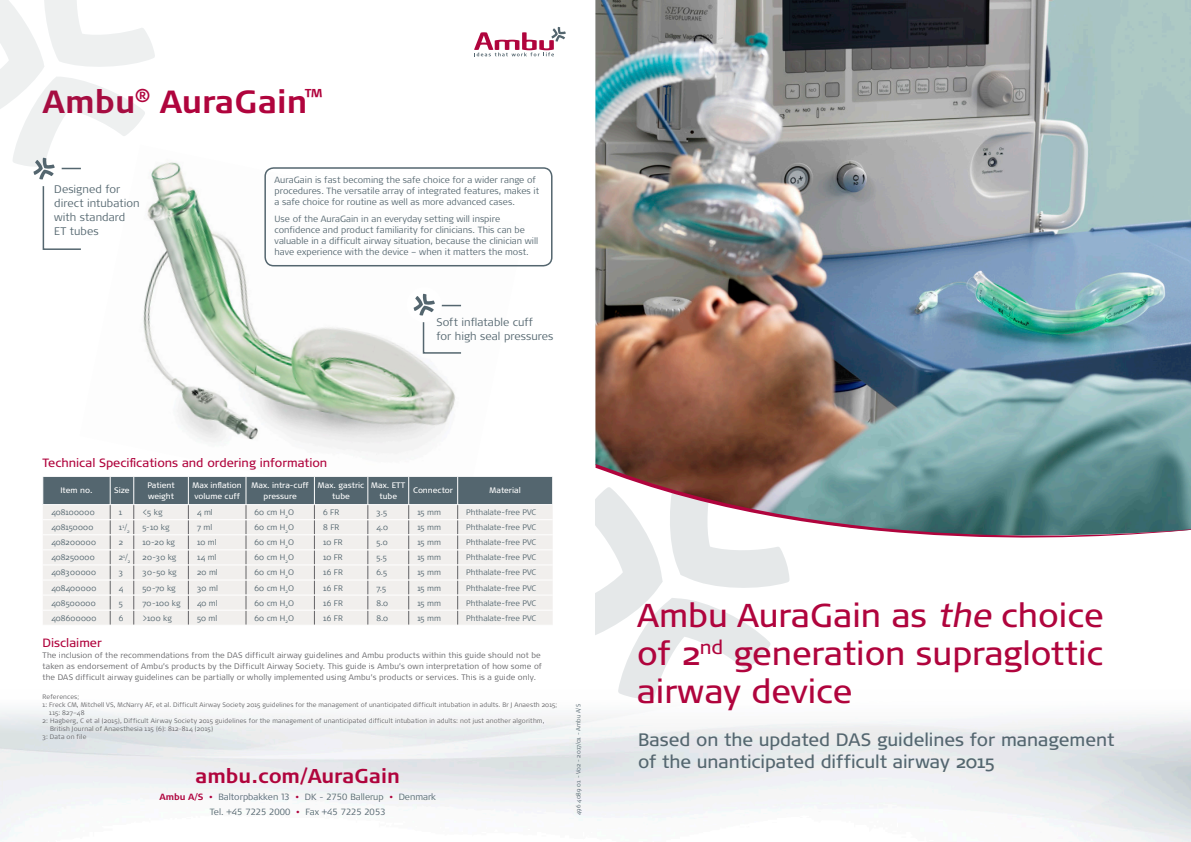
<style>
.page{position:relative;width:1191px;height:842px;background:#fff}
.page>*{position:absolute;margin:0;border:0;box-sizing:border-box;transform-origin:0 0}
.t1{font:33px/38px "Signa OT";color:#b0043d;text-align:justify}
.t2{font:700 32px "Signa OT";color:#b0043d}
.t3{font:700 20px "Signa OT";color:#b0043d}
.t4{font:18px/22px "Signa OT";letter-spacing:-.005em;color:#54666f}
.t5{font:12px "Signa OT";color:#b0043d}
.t6{font:300 11px/14px "Signa OT";color:#54666f}
.t7{font:300 9px/11px "Signa OT";color:#54666f}
.t8{font:300 8px "Signa OT";color:#54666f}
.t9{font:300 8px/11px "Signa OT";letter-spacing:.015em;color:#636366}
.t10{font:8px/11px "Signa OT";color:#fff;text-align:center}
.t11{font:300 6.5px "Signa OT";letter-spacing:.02em;color:#636366}
.t12{font:300 6px "Signa OT";color:#54666f}
.s1{font-weight:700;color:#b0043d}
.s2{font-style:italic}
</style>
<div class="page">
<svg style="left:595px;top:542px;width:194px;height:157px"></svg>
<img style="left:595px;top:0;width:596px;height:464px">
<svg style="left:595px;top:464px;width:596px;height:73px;background:#829495"></svg>
<img style="left:80px;top:162px;width:445px;height:315px">
<div style="left:407px;top:287px;width:35px;height:35px;background:#fff;border-radius:50%"></div>
<svg style="left:414px;top:294px;width:48px;height:60px"></svg>
<div style="left:264px;top:167px;width:288px;height:99px;border:2px solid #54666f;border-radius:9px"></div>
<svg style="left:0;top:0;width:155px;height:251px"></svg>
<svg style="left:43px;top:477px;width:510px;height:148px;background:#d2d4d4"></svg>
<svg style="left:474px;top:27px;width:92px;height:29px"></svg>
<h2 class="t2" style="left:43px;top:83px;width:281px">Ambu<sup>®</sup> AuraGain<sup>™</sup></h2>
<h3 class="t6" style="left:54px;top:182px;width:87px">Designed for direct intubation with standard<br>ET tubes</h3>
<p class="t7" style="left:274px;top:175px;width:266px">AuraGain is fast becoming the safe choice for a wider range of procedures. The versatile array of integrated features, makes it a safe choice for routine as well as more advanced cases.</p>
<p class="t7" style="left:274px;top:213px;width:265px">Use of the AuraGain in an everyday setting will inspire confidence and product familiarity for clinicians. This can be valuable in a difficult airway situation, because the clinician will have experience with the device – when it matters the most.</p>
<h3 class="t6" style="left:436px;top:315px;width:118px">Soft inflatable cuff<br>for high seal pressures</h3>
<h3 class="t5" style="left:43px;top:456px;width:286px">Technical Specifications and ordering information</h3>
<p class="t10" style="left:60px;top:485px;width:34px">Item no.</p>
<p class="t10" style="left:114px;top:485px;width:17px">Size</p>
<p class="t10" style="left:147px;top:479px;width:29px;text-align:left">Patient weight</p>
<p class="t10" style="left:192px;top:479px;width:51px;text-align:left">Max inflation volume cuff</p>
<p class="t10" style="left:251px;top:479px;width:59px">Max. intra-cuff pressure</p>
<p class="t10" style="left:318px;top:479px;width:48px">Max. gastric tube</p>
<p class="t10" style="left:371px;top:479px;width:35px">Max. ETT tube</p>
<p class="t10" style="left:413px;top:485px;width:41px">Connector</p>
<p class="t10" style="left:489px;top:485px;width:33px">Material</p>
<p class="t8" style="left:51px;top:508px;width:45px">408100000</p>
<p class="t8" style="left:119px;top:508px;width:5px">1</p>
<p class="t8" style="left:142px;top:508px;width:22px">&lt;5 kg</p>
<p class="t8" style="left:197px;top:508px;width:17px">4 ml</p>
<p class="t8" style="left:255px;top:508px;width:41px">60 cm H<sub>2</sub>O</p>
<p class="t8" style="left:323px;top:508px;width:18px">6 FR</p>
<p class="t8" style="left:376px;top:508px;width:12px">3.5</p>
<p class="t8" style="left:417px;top:508px;width:25px">15 mm</p>
<p class="t8" style="left:466px;top:508px;width:71px">Phthalate-free PVC</p>
<p class="t8" style="left:51px;top:523px;width:44px">408150000</p>
<p class="t8" style="left:119px;top:523px;width:12px">1<sup>1</sup>/<sub>2</sub></p>
<p class="t8" style="left:142px;top:523px;width:29px">5-10 kg</p>
<p class="t8" style="left:197px;top:523px;width:17px">7 ml</p>
<p class="t8" style="left:255px;top:523px;width:41px">60 cm H<sub>2</sub>O</p>
<p class="t8" style="left:323px;top:523px;width:18px">8 FR</p>
<p class="t8" style="left:376px;top:523px;width:13px">4.0</p>
<p class="t8" style="left:417px;top:523px;width:25px">15 mm</p>
<p class="t8" style="left:466px;top:523px;width:71px">Phthalate-free PVC</p>
<p class="t8" style="left:51px;top:538px;width:46px">408200000</p>
<p class="t8" style="left:119px;top:538px;width:6px">2</p>
<p class="t8" style="left:142px;top:538px;width:34px">10-20 kg</p>
<p class="t8" style="left:197px;top:538px;width:21px">10 ml</p>
<p class="t8" style="left:255px;top:538px;width:41px">60 cm H<sub>2</sub>O</p>
<p class="t8" style="left:323px;top:538px;width:21px">10 FR</p>
<p class="t8" style="left:376px;top:538px;width:13px">5.0</p>
<p class="t8" style="left:417px;top:538px;width:25px">15 mm</p>
<p class="t8" style="left:466px;top:538px;width:71px">Phthalate-free PVC</p>
<p class="t8" style="left:51px;top:553px;width:45px">408250000</p>
<p class="t8" style="left:119px;top:553px;width:13px">2<sup>1</sup>/<sub>2</sub></p>
<p class="t8" style="left:142px;top:553px;width:35px">20-30 kg</p>
<p class="t8" style="left:197px;top:553px;width:21px">14 ml</p>
<p class="t8" style="left:255px;top:553px;width:41px">60 cm H<sub>2</sub>O</p>
<p class="t8" style="left:323px;top:553px;width:21px">10 FR</p>
<p class="t8" style="left:376px;top:553px;width:12px">5.5</p>
<p class="t8" style="left:417px;top:553px;width:25px">15 mm</p>
<p class="t8" style="left:466px;top:553px;width:71px">Phthalate-free PVC</p>
<p class="t8" style="left:51px;top:568px;width:46px">408300000</p>
<p class="t8" style="left:119px;top:568px;width:6px">3</p>
<p class="t8" style="left:142px;top:568px;width:36px">30-50 kg</p>
<p class="t8" style="left:197px;top:568px;width:22px">20 ml</p>
<p class="t8" style="left:255px;top:568px;width:41px">60 cm H<sub>2</sub>O</p>
<p class="t8" style="left:323px;top:568px;width:21px">16 FR</p>
<p class="t8" style="left:376px;top:568px;width:12px">6.5</p>
<p class="t8" style="left:417px;top:568px;width:25px">15 mm</p>
<p class="t8" style="left:466px;top:568px;width:71px">Phthalate-free PVC</p>
<p class="t8" style="left:51px;top:583px;width:46px">408400000</p>
<p class="t8" style="left:119px;top:583px;width:6px">4</p>
<p class="t8" style="left:142px;top:583px;width:35px">50-70 kg</p>
<p class="t8" style="left:197px;top:583px;width:22px">30 ml</p>
<p class="t8" style="left:255px;top:583px;width:41px">60 cm H<sub>2</sub>O</p>
<p class="t8" style="left:323px;top:583px;width:21px">16 FR</p>
<p class="t8" style="left:376px;top:583px;width:11px">7.5</p>
<p class="t8" style="left:417px;top:583px;width:25px">15 mm</p>
<p class="t8" style="left:466px;top:583px;width:71px">Phthalate-free PVC</p>
<p class="t8" style="left:51px;top:598px;width:46px">408500000</p>
<p class="t8" style="left:119px;top:598px;width:6px">5</p>
<p class="t8" style="left:142px;top:598px;width:40px">70-100 kg</p>
<p class="t8" style="left:197px;top:598px;width:22px">40 ml</p>
<p class="t8" style="left:255px;top:598px;width:41px">60 cm H<sub>2</sub>O</p>
<p class="t8" style="left:323px;top:598px;width:21px">16 FR</p>
<p class="t8" style="left:376px;top:598px;width:13px">8.0</p>
<p class="t8" style="left:417px;top:598px;width:25px">15 mm</p>
<p class="t8" style="left:466px;top:598px;width:71px">Phthalate-free PVC</p>
<p class="t8" style="left:51px;top:613px;width:47px">408600000</p>
<p class="t8" style="left:119px;top:613px;width:6px">6</p>
<p class="t8" style="left:142px;top:613px;width:31px">&gt;100 kg</p>
<p class="t8" style="left:197px;top:613px;width:22px">50 ml</p>
<p class="t8" style="left:255px;top:613px;width:41px">60 cm H<sub>2</sub>O</p>
<p class="t8" style="left:323px;top:613px;width:21px">16 FR</p>
<p class="t8" style="left:376px;top:613px;width:13px">8.0</p>
<p class="t8" style="left:417px;top:613px;width:25px">15 mm</p>
<p class="t8" style="left:466px;top:613px;width:71px">Phthalate-free PVC</p>
<h3 class="t5" style="left:43px;top:636px;width:61px">Disclaimer</h3>
<p class="t9" style="left:43px;top:650px;width:501px">The inclusion of the recommendations from the DAS difficult airway guidelines and Ambu products within this guide should not be taken as endorsement of Ambu’s products by the Difficult Airway Society. This guide is Ambu’s own interpretation of how some of the DAS difficult airway guidelines can be partially or wholly implemented using Ambu’s products or services. This is a guide only.</p>
<p class="t11" style="left:43px;top:692px;width:38px">References;</p>
<p class="t11" style="left:43px;top:700px;width:516px">1: Freck CM, Mitchell VS, McNarry AF, et al. Difficult Airway Society 2015 guidelines for the management of unanticipated difficult intubation in adults. Br J Anaesth 2015;</p>
<p class="t11" style="left:49px;top:708px;width:37px">115: 827–48</p>
<p class="t11" style="left:43px;top:716px;width:503px">2: Hagberg, C et al (2015), Difficult Airway Society 2015 guidelines for the management of unanticipated difficult intubation in adults: not just another algorithm,</p>
<p class="t11" style="left:50px;top:724px;width:164px">British Journal of Anaesthesia 115 (6): 812-814 (2015)</p>
<p class="t11" style="left:43px;top:732px;width:45px">3: Data on file</p>
<h3 class="t3" style="left:195px;top:764px;width:206px">ambu.com/AuraGain</h3>
<p class="t7" style="left:159px;top:789px;width:278px;line-height:15px;text-align:center"><span class="s1">Ambu A/S •</span> Baltorpbakken 13 <span class="s1">•</span> DK - 2750 Ballerup <span class="s1">•</span> Denmark<br>Tel. +45 7225 2000 <span class="s1">•</span> Fax +45 7225 2053</p>
<p class="t12" style="left:575px;top:815px;width:113px;rotate:-90deg">496 4089 01 - V02 - 2017/01 - Ambu A/S</p>
<h1 class="t1" style="left:637px;top:596px;width:468px">Ambu AuraGain as <span class="s2">the</span> choice of 2<sup>nd</sup> generation supraglottic airway device</h1>
<h3 class="t4" style="left:638px;top:729px;width:478px">Based on the updated DAS guidelines for management of the unanticipated difficult airway 2015</h3>
</div>
